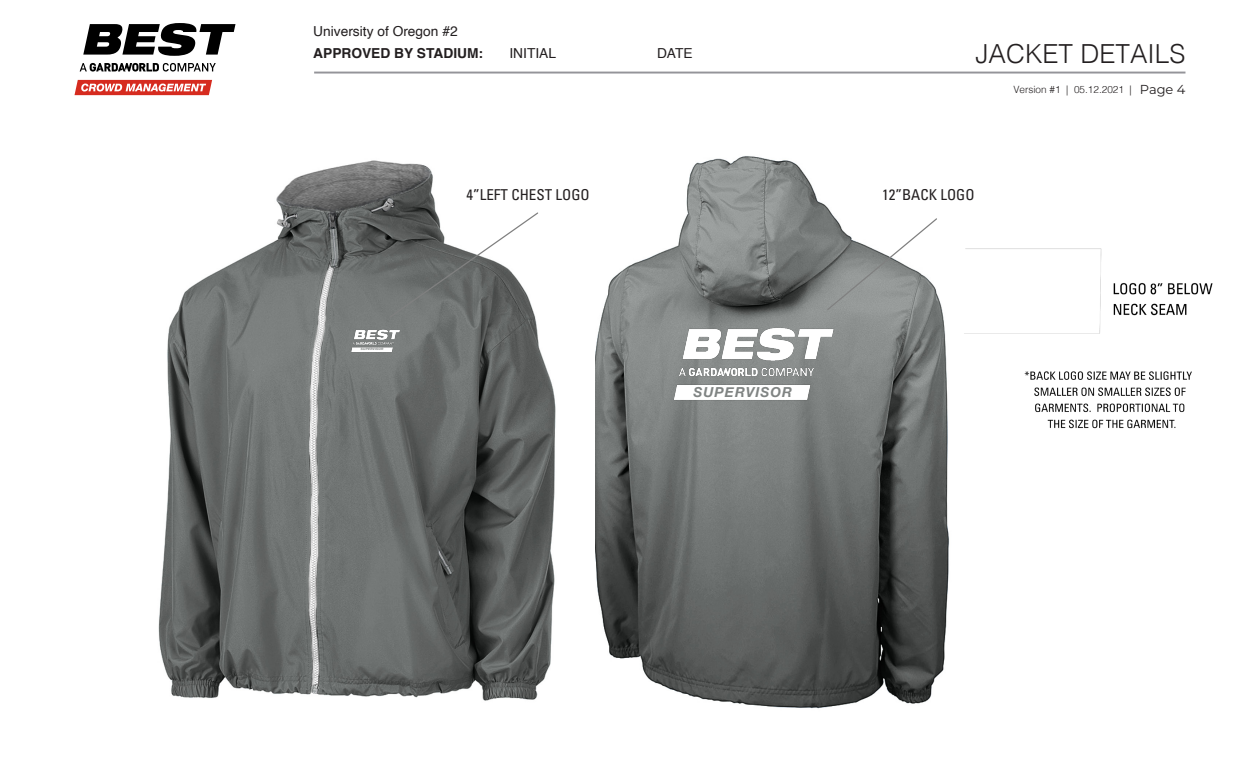
<style>
.page{position:relative;width:1260px;height:765px;background:#fff}
.page>*{position:absolute;margin:0;border:0;box-sizing:border-box;transform-origin:0 0}
.t1{font:300 26.25px "Helvetica";color:#231f20}
.t2{font:condensed 15px "Univers LT Std";color:#231f20}
.t3{font:13.75px "Helvetica";color:#231f20}
.t4{font:700 13.75px "Helvetica";color:#231f20}
.t5{font:italic 700 13.75px "Helvetica Neue";letter-spacing:.075em;color:#808483}
.t6{font:13px "Montserrat";color:#231f20}
.t7{font:300 10px "Helvetica";color:#231f20}
.t8{font:italic 700 3.12px "Helvetica Neue";letter-spacing:.075em;color:#767a79}
</style>
<div class="page">
<hr style="left:314px;top:72px;width:871px;height:2px;background:#949499">
<svg style="left:83px;top:23px;width:153px;height:33px"></svg>
<svg style="left:80px;top:63px;width:136px;height:9px"></svg>
<svg style="left:75px;top:80px;width:137px;height:15px"></svg>
<img style="left:595px;top:156px;width:354px;height:553px">
<img style="left:158px;top:160px;width:398px;height:541px">
<img style="left:964px;top:248px;width:249px;height:181px">
<svg style="left:388px;top:211px;width:151px;height:108px"></svg>
<svg style="left:826px;top:217px;width:112px;height:94px"></svg>
<img style="left:671px;top:324px;width:165px;height:81px">
<img style="left:351px;top:329px;width:50px;height:24px">
<p class="t3" style="left:313px;top:21px;width:146px">University of Oregon #2</p>
<p class="t4" style="left:313px;top:42px;width:171px">APPROVED BY STADIUM:</p>
<p class="t3" style="left:510px;top:43px;width:48px">INITIAL</p>
<p class="t3" style="left:657px;top:43px;width:37px">DATE</p>
<p class="t1" style="left:975px;top:31px;width:212px">JACKET DETAILS</p>
<p class="t7" style="left:1013px;top:81px;width:120px">Version #1 | 05.12.2021 |</p>
<p class="t6" style="left:1140px;top:81px;width:47px">Page 4</p>
<p class="t8" style="left:361px;top:347px;width:24px">SUPERVISOR</p>
<p class="t2" style="left:467px;top:185px;width:125px">4”LEFT CHEST LOGO</p>
<p class="t2" style="left:882px;top:185px;width:94px">12”BACK LOGO</p>
<p class="t5" style="left:693px;top:381px;width:100px">SUPERVISOR</p>
</div>
